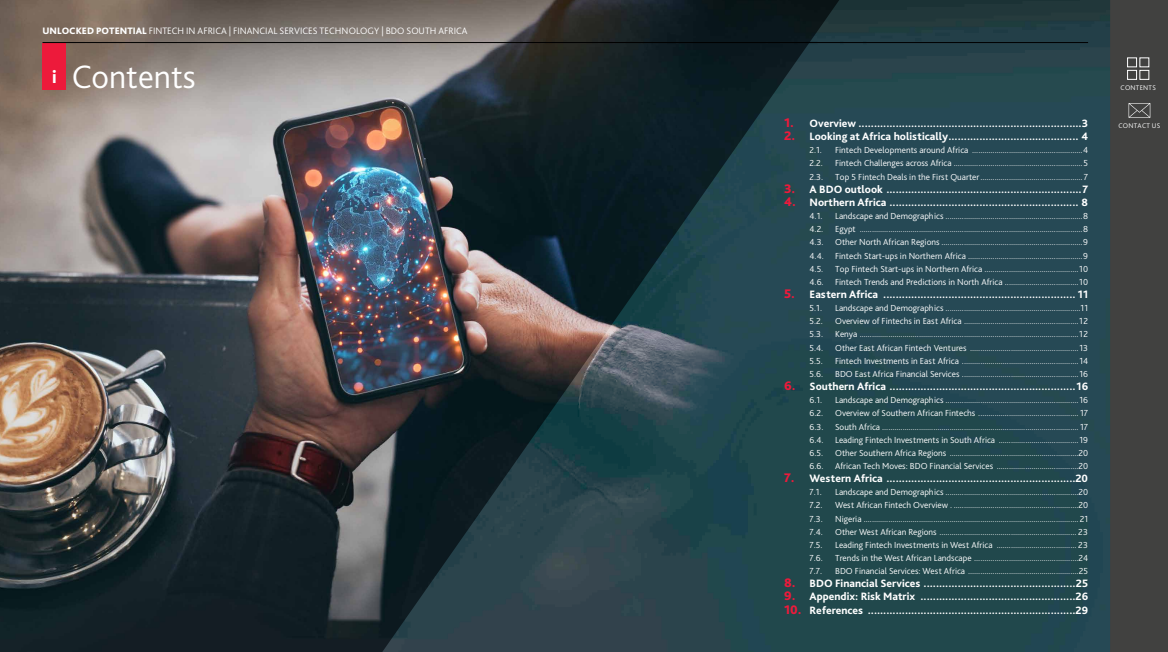
<style>
.page{position:relative;width:1168px;height:652px;background:#fff}
.page>*{position:absolute;margin:0;border:0;box-sizing:border-box;transform-origin:0 0}
.t1{font:300 34px "Bliss Pro";color:#fff}
.t2{font:800 11.2px "Bliss Pro";color:#fff}
.t3{font:300 9.8px "Bliss Pro";color:#fff}
.t4{font:300 9.2px/13.2px "Bliss Pro";color:#fff;text-align:justify}
.t5{font:300 7.1px "Bliss Pro";letter-spacing:.035em;color:#fff}
.s1{font-weight:800}
.s2{font-weight:800;font-size:18.8px}
.s3{font-size:13px;color:#ed1a3b}
.s4{font-size:9px}
</style>
<div class="page">
<img style="left:0;top:0;width:237px;height:652px">
<img style="left:237px;top:0;width:873px;height:652px">
<div style="left:43px;top:43px;width:23px;height:46px;background:#ed1a3b"></div>
<div style="left:1110px;top:0;width:58px;height:652px;background:#414140"></div>
<div style="left:1127px;top:58px;width:10px;height:9px;border:1px solid #fff"></div>
<div style="left:1127px;top:70px;width:10px;height:10px;border:1px solid #fff"></div>
<div style="left:1139px;top:70px;width:10px;height:10px;border:1px solid #fff"></div>
<svg style="left:1128px;top:103px;width:22px;height:15px"></svg>
<hr style="left:43px;top:42px;width:1045px;height:1px;background:#000">
<p class="t3" style="left:43px;top:25px;width:427px"><span class="s1">UNLOCKED POTENTIAL</span> FINTECH IN AFRICA | FINANCIAL SERVICES TECHNOLOGY | BDO SOUTH AFRICA</p>
<h1 class="t1" style="left:52px;top:55px;width:145px"><span class="s2">i</span> Contents</h1>
<p class="t2" style="left:784px;top:116px;width:306px"><span class="s3">1.</span> Overview ........................................................................3</p>
<p class="t2" style="left:784px;top:129px;width:305px"><span class="s3">2.</span> Looking at Africa holistically.......................................... 4</p>
<p class="t4" style="left:810px;top:143px;width:14px"><span class="s4">2</span>.1.</p>
<p class="t4" style="left:835px;top:143px;width:254px">Fintech Developments around Africa ......................................................4</p>
<p class="t4" style="left:810px;top:157px;width:15px">2.2.</p>
<p class="t4" style="left:835px;top:157px;width:254px">Fintech Challenges across Africa ...............................................................5</p>
<p class="t4" style="left:810px;top:170px;width:15px">2.3.</p>
<p class="t4" style="left:835px;top:170px;width:254px">Top 5 Fintech Deals in the First Quarter..................................................7</p>
<p class="t2" style="left:784px;top:182px;width:306px"><span class="s3">3.</span> A BDO outlook ...............................................................7</p>
<p class="t2" style="left:784px;top:195px;width:305px"><span class="s3">4.</span> Northern Africa ............................................................. 8</p>
<p class="t4" style="left:810px;top:209px;width:14px">4.1.</p>
<p class="t4" style="left:835px;top:209px;width:254px">Landscape and Demographics ...................................................................8</p>
<p class="t4" style="left:810px;top:222px;width:15px">4.2.</p>
<p class="t4" style="left:835px;top:222px;width:254px">Egypt .............................................................................................................8</p>
<p class="t4" style="left:810px;top:235px;width:15px">4.3.</p>
<p class="t4" style="left:810px;top:235px;width:280px;text-indent:26px">Other North African Regions .....................................................................9<br>4.4. Fintech Start-ups in Northern Africa ........................................................9<br>4.5.</p>
<p class="t4" style="left:835px;top:262px;width:254px">Top Fintech Start-ups in Northern Africa ..............................................10</p>
<p class="t4" style="left:810px;top:275px;width:15px">4.6.</p>
<p class="t4" style="left:835px;top:275px;width:254px">Fintech Trends and Predictions in North Africa ....................................10</p>
<p class="t2" style="left:784px;top:287px;width:306px"><span class="s3">5.</span> Eastern Africa .............................................................. 11</p>
<p class="t4" style="left:810px;top:301px;width:14px">5.1.</p>
<p class="t4" style="left:835px;top:301px;width:254px">Landscape and Demographics ..................................................................11</p>
<p class="t4" style="left:810px;top:314px;width:15px">5.2.</p>
<p class="t4" style="left:835px;top:314px;width:254px">Overview of Fintechs in East Africa ........................................................12</p>
<p class="t4" style="left:810px;top:328px;width:15px">5.3.</p>
<p class="t4" style="left:835px;top:328px;width:254px">Kenya ...........................................................................................................12</p>
<p class="t4" style="left:810px;top:341px;width:15px">5.4.</p>
<p class="t4" style="left:835px;top:341px;width:254px">Other East African Fintech Ventures ..................................................... 13</p>
<p class="t4" style="left:810px;top:354px;width:15px">5.5.</p>
<p class="t4" style="left:835px;top:354px;width:254px">Fintech Investments in East Africa .........................................................14</p>
<p class="t4" style="left:810px;top:367px;width:15px">5.6.</p>
<p class="t4" style="left:835px;top:367px;width:254px">BDO East Africa Financial Services .........................................................16</p>
<p class="t2" style="left:784px;top:379px;width:306px"><span class="s3">6.</span> Southern Africa ............................................................16</p>
<p class="t4" style="left:810px;top:393px;width:14px">6.1.</p>
<p class="t4" style="left:835px;top:393px;width:254px">Landscape and Demographics .................................................................16</p>
<p class="t4" style="left:810px;top:406px;width:15px">6.2.</p>
<p class="t4" style="left:835px;top:406px;width:254px">Overview of Southern African Fintechs ................................................. 17</p>
<p class="t4" style="left:810px;top:420px;width:15px">6.3.</p>
<p class="t4" style="left:835px;top:420px;width:254px">South Africa ................................................................................................ 17</p>
<p class="t4" style="left:810px;top:433px;width:15px">6.4.</p>
<p class="t4" style="left:835px;top:433px;width:254px">Leading Fintech Investments in South Africa ....................................... 19</p>
<p class="t4" style="left:810px;top:446px;width:15px">6.5.</p>
<p class="t4" style="left:835px;top:446px;width:254px">Other Southern Africa Regions ...............................................................20</p>
<p class="t4" style="left:810px;top:459px;width:15px">6.6.</p>
<p class="t4" style="left:835px;top:459px;width:254px">African Tech Moves: BDO Financial Services ........................................20</p>
<p class="t2" style="left:784px;top:471px;width:306px"><span class="s3">7.</span> Western Africa .............................................................20</p>
<p class="t4" style="left:810px;top:485px;width:14px">7.1.</p>
<p class="t4" style="left:835px;top:485px;width:254px">Landscape and Demographics .................................................................20</p>
<p class="t4" style="left:810px;top:499px;width:14px">7.2.</p>
<p class="t4" style="left:835px;top:499px;width:254px">West African Fintech Overview . .............................................................20</p>
<p class="t4" style="left:810px;top:512px;width:15px">7.3.</p>
<p class="t4" style="left:835px;top:512px;width:254px">Nigeria ......................................................................................................... 21</p>
<p class="t4" style="left:810px;top:525px;width:15px">7.4.</p>
<p class="t4" style="left:835px;top:525px;width:254px">Other West African Regions ................................................................... 23</p>
<p class="t4" style="left:810px;top:538px;width:15px">7.5.</p>
<p class="t4" style="left:835px;top:538px;width:254px">Leading Fintech Investments in West Africa ....................................... 23</p>
<p class="t4" style="left:810px;top:551px;width:15px">7.6.</p>
<p class="t4" style="left:835px;top:551px;width:254px">Trends in the West African Landscape ...................................................24</p>
<p class="t4" style="left:810px;top:564px;width:14px">7.7.</p>
<p class="t4" style="left:835px;top:564px;width:254px">BDO Financial Services: West Africa ......................................................25</p>
<p class="t2" style="left:784px;top:577px;width:306px"><span class="s3">8.</span> BDO Financial Services .................................................25</p>
<p class="t2" style="left:784px;top:590px;width:306px"><span class="s3">9.</span> Appendix: Risk Matrix ..................................................26</p>
<p class="t2" style="left:784px;top:603px;width:306px"><span class="s3">10.</span> References ...................................................................29</p>
<p class="t5" style="left:1120px;top:83px;width:37px">CONTENTS</p>
<p class="t5" style="left:1118px;top:121px;width:43px">CONTACT US</p>
</div>
